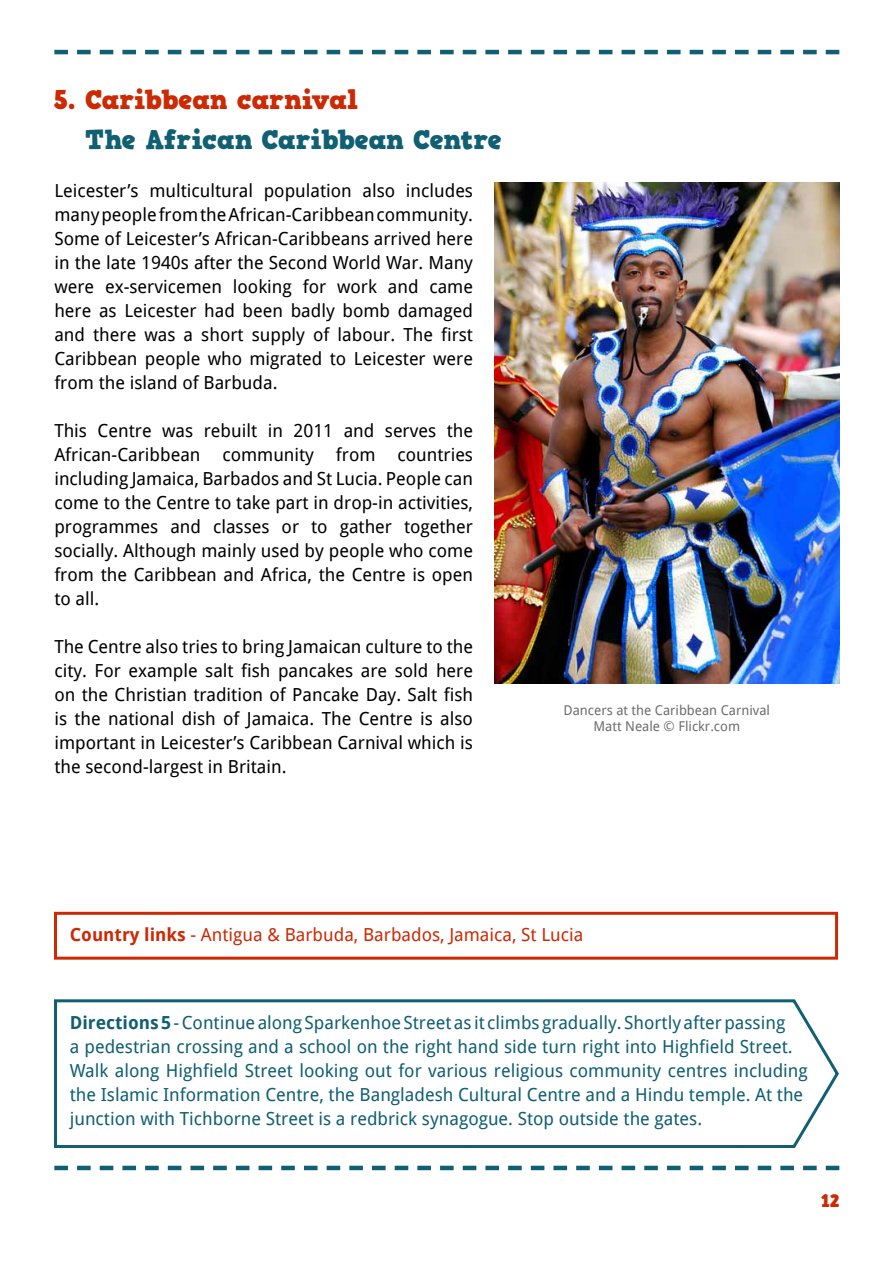
<style>
.page{position:relative;width:893px;height:1263px;background:#fff}
.page>*{position:absolute;margin:0;border:0;box-sizing:border-box;transform-origin:0 0}
.t1{font:27px "HVD Comic Serif Pro";letter-spacing:-.01em;color:#105f73}
.t2{font:27px "HVD Comic Serif Pro";color:#cc2a04}
.t3{font:18px/24px "Droid Sans";color:#000;text-align:justify}
.t4{font:18px/24px "Droid Sans";color:#105f73}
.t5{font:18px "Droid Sans";color:#cc2a04}
.t6{font:18px "HVD Comic Serif Pro";color:#cc2a04}
.t7{font:13.5px/16.2px "Droid Sans";color:#6d6e71;text-align:center}
.s1{font-weight:700}
</style>
<div class="page">
<svg style="left:54px;top:50px;width:785px;height:4px"></svg>
<svg style="left:54px;top:1166px;width:785px;height:4px"></svg>
<img style="left:494px;top:183px;width:345px;height:500px">
<svg style="left:54px;top:999px;width:785px;height:149px"></svg>
<div style="left:54px;top:912px;width:784px;height:48px;border:3px solid #cc2a04"></div>
<h1 class="t2" style="left:54px;top:79px;width:306px">5. Caribbean carnival</h1>
<h1 class="t1" style="left:86px;top:119px;width:418px">The African Caribbean Centre</h1>
<p class="t3" style="left:54px;top:178px;width:420px">Leicester’s multicultural population also includes many people from the African-Caribbean community.<br>Some of Leicester’s African-Caribbeans arrived here in the late 1940s after the Second World War. Many were ex-servicemen looking for work and came here as Leicester had been badly bomb damaged and there was a short supply of labour. The first Caribbean people who migrated to Leicester were from the island of Barbuda.</p>
<p class="t3" style="left:54px;top:418px;width:420px">This Centre was rebuilt in 2011 and serves the African-Caribbean community from countries including Jamaica, Barbados and St Lucia. People can come to the Centre to take part in drop-in activities, programmes and classes or to gather together socially. Although mainly used by people who come from the Caribbean and Africa, the Centre is open to all.</p>
<p class="t3" style="left:54px;top:634px;width:420px">The Centre also tries to bring Jamaican culture to the city. For example salt fish pancakes are sold here on the Christian tradition of Pancake Day. Salt fish is the national dish of Jamaica. The Centre is also important in Leicester’s Caribbean Carnival which is the second-largest in Britain.</p>
<p class="t7" style="left:564px;top:702px;width:208px">Dancers at the Caribbean Carnival<br>Matt Neale © Flickr.com</p>
<p class="t5" style="left:70px;top:924px;width:515px"><span class="s1">Country links</span> - Antigua &amp; Barbuda, Barbados, Jamaica, St Lucia</p>
<p class="t4" style="left:70px;top:1011px;width:740px"><span class="s1">Directions 5</span> - Continue along Sparkenhoe Street as it climbs gradually. Shortly after passing<br>a pedestrian crossing and a school on the right hand side turn right into Highfield Street.<br>Walk along Highfield Street looking out for various religious community centres including the Islamic Information Centre, the Bangladesh Cultural Centre and a Hindu temple. At the junction with Tichborne Street is a redbrick synagogue. Stop outside the gates.</p>
<p class="t6" style="left:821px;top:1187px;width:20px">12</p>
</div>
